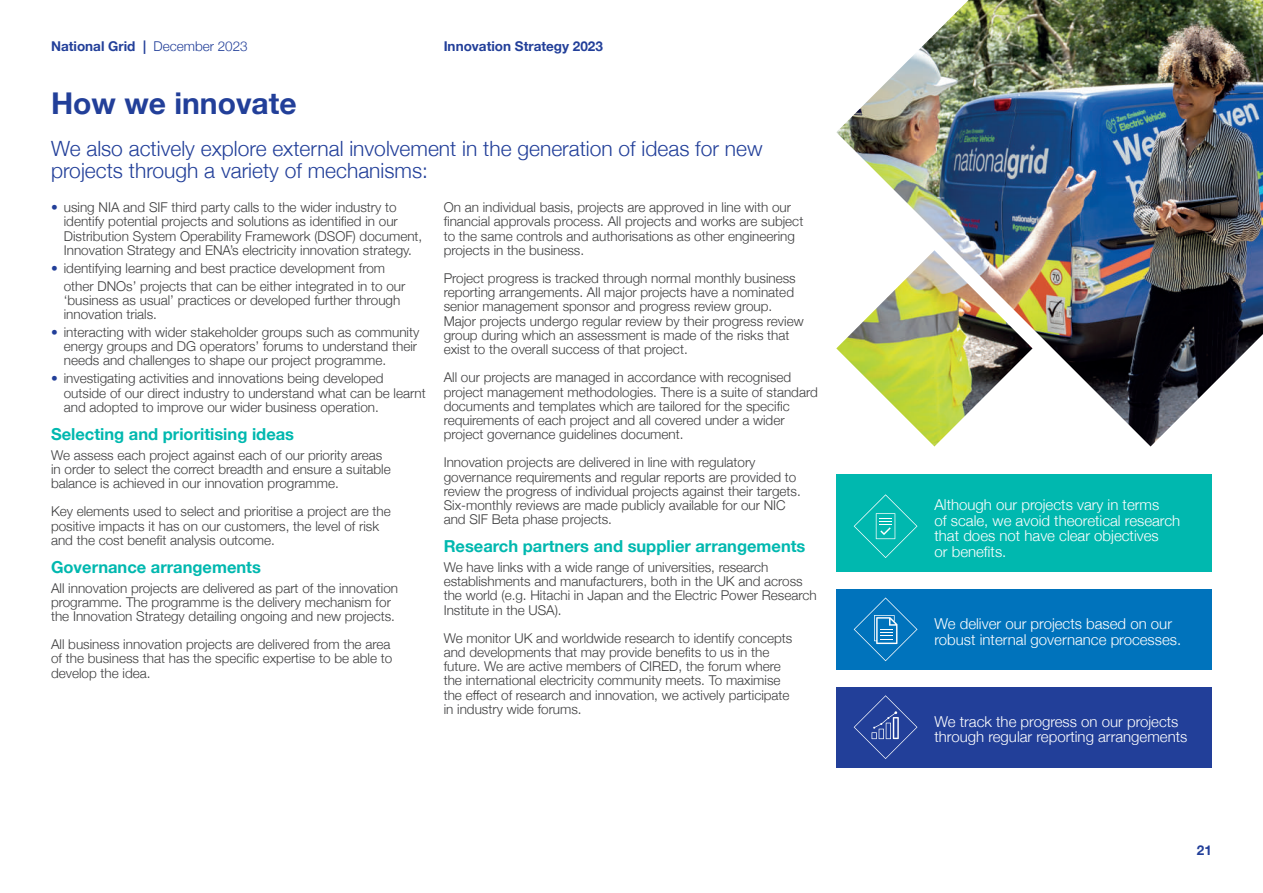
<style>
.page{position:relative;width:1263px;height:893px;background:#fff}
.page>*{position:absolute;margin:0;border:0;box-sizing:border-box;transform-origin:0 0}
.t1{font:700 30px "Helvetica Neue";color:#223f99}
.t2{font:300 21px/22px "Helvetica Neue";color:#223f99}
.t3{font:700 16.5px "Helvetica Neue";color:#00b8af}
.t4{font:300 15px/15.8px "Helvetica Neue";color:#fff}
.t5{font:300 13.5px/14.2px "Helvetica Neue";color:#3e3e3f}
.t6{font:700 13.5px "Helvetica Neue";color:#223f99}
.s1{font-weight:300}
.s2{color:#223f99}
</style>
<div class="page">
<img style="left:836px;top:0;width:427px;height:446px">
<div style="left:836px;top:474px;width:376px;height:98px;background:#00b8af"></div>
<div style="left:836px;top:589px;width:376px;height:81px;background:#0073bc"></div>
<div style="left:836px;top:687px;width:376px;height:81px;background:#223f99"></div>
<svg style="left:854px;top:494px;width:63px;height:64px"></svg>
<svg style="left:854px;top:597px;width:63px;height:64px"></svg>
<svg style="left:854px;top:695px;width:63px;height:64px"></svg>
<img style="left:836px;top:250px;width:196px;height:196px">
<p class="t6" style="left:51px;top:36px;width:198px">National Grid | <span class="s1">December 2023</span></p>
<p class="t6" style="left:444px;top:36px;width:161px">Innovation Strategy 2023</p>
<h1 class="t1" style="left:51px;top:80px;width:247px">How we innovate</h1>
<h2 class="t2" style="left:51px;top:136px;width:713px">We also actively explore external involvement in the generation of ideas for new projects through a variety of mechanisms:</h2>
<p class="t5" style="left:64px;top:199px;width:360px;text-indent:-13px"><span class="s2">•</span> using NIA and SIF third party calls to the wider industry to identify potential projects and solutions as identified in our Distribution System Operability Framework (DSOF) document, Innovation Strategy and ENA’s electricity innovation strategy.</p>
<p class="t5" style="left:64px;top:258px;width:343px;line-height:18px;text-indent:-13px"><span class="s2">•</span> identifying learning and best practice development from other DNOs’ projects that can be either integrated in to our</p>
<p class="t5" style="left:64px;top:292px;width:338px">‘business as usual’ practices or developed further through innovation trials.</p>
<p class="t5" style="left:64px;top:324px;width:357px;text-indent:-13px"><span class="s2">•</span> interacting with wider stakeholder groups such as community energy groups and DG operators’ forums to understand their needs and challenges to shape our project programme.</p>
<p class="t5" style="left:64px;top:371px;width:364px;text-indent:-13px"><span class="s2">•</span> investigating activities and innovations being developed outside of our direct industry to understand what can be learnt and adopted to improve our wider business operation.</p>
<p class="t3" style="left:51px;top:421px;width:245px">Selecting and prioritising ideas</p>
<p class="t5" style="left:51px;top:447px;width:341px">We assess each project against each of our priority areas in order to select the correct breadth and ensure a suitable balance is achieved in our innovation programme.</p>
<p class="t5" style="left:51px;top:504px;width:341px">Key elements used to select and prioritise a project are the positive impacts it has on our customers, the level of risk and the cost benefit analysis outcome.</p>
<p class="t3" style="left:51px;top:554px;width:211px">Governance arrangements</p>
<p class="t5" style="left:51px;top:580px;width:349px">All innovation projects are delivered as part of the innovation programme. The programme is the delivery mechanism for the Innovation Strategy detailing ongoing and new projects.</p>
<p class="t5" style="left:51px;top:636px;width:343px">All business innovation projects are delivered from the area of the business that has the specific expertise to be able to develop the idea.</p>
<p class="t5" style="left:444px;top:199px;width:361px">On an individual basis, projects are approved in line with our financial approvals process. All projects and works are subject to the same controls and authorisations as other engineering projects in the business.</p>
<p class="t5" style="left:444px;top:270px;width:362px">Project progress is tracked through normal monthly business reporting arrangements. All major projects have a nominated senior management sponsor and progress review group.<br>Major projects undergo regular review by their progress review group during which an assessment is made of the risks that exist to the overall success of that project.</p>
<p class="t5" style="left:444px;top:369px;width:376px">All our projects are managed in accordance with recognised project management methodologies. There is a suite of standard documents and templates which are tailored for the specific requirements of each project and all covered under a wider project governance guidelines document.</p>
<p class="t5" style="left:444px;top:454px;width:359px">Innovation projects are delivered in line with regulatory governance requirements and regular reports are provided to review the progress of individual projects against their targets.<br>Six-monthly reviews are made publicly available for our NIC and SIF Beta phase projects.</p>
<p class="t3" style="left:444px;top:534px;width:363px">Research partners and supplier arrangements</p>
<p class="t5" style="left:444px;top:559px;width:374px">We have links with a wide range of universities, research establishments and manufacturers, both in the UK and across the world (e.g. Hitachi in Japan and the Electric Power Research Institute in the USA).</p>
<p class="t5" style="left:444px;top:630px;width:350px">We monitor UK and worldwide research to identify concepts and developments that may provide benefits to us in the future. We are active members of CIRED, the forum where the international electricity community meets. To maximise the effect of research and innovation, we actively participate in industry wide forums.</p>
<p class="t4" style="left:934px;top:495px;width:247px">Although our projects vary in terms<br>of scale, we avoid theoretical research that does not have clear objectives<br>or benefits.</p>
<p class="t4" style="left:934px;top:614px;width:248px">We deliver our projects based on our robust internal governance processes.</p>
<p class="t4" style="left:934px;top:712px;width:254px">We track the progress on our projects through regular reporting arrangements</p>
<p class="t6" style="left:1197px;top:840px;width:17px">21</p>
</div>
